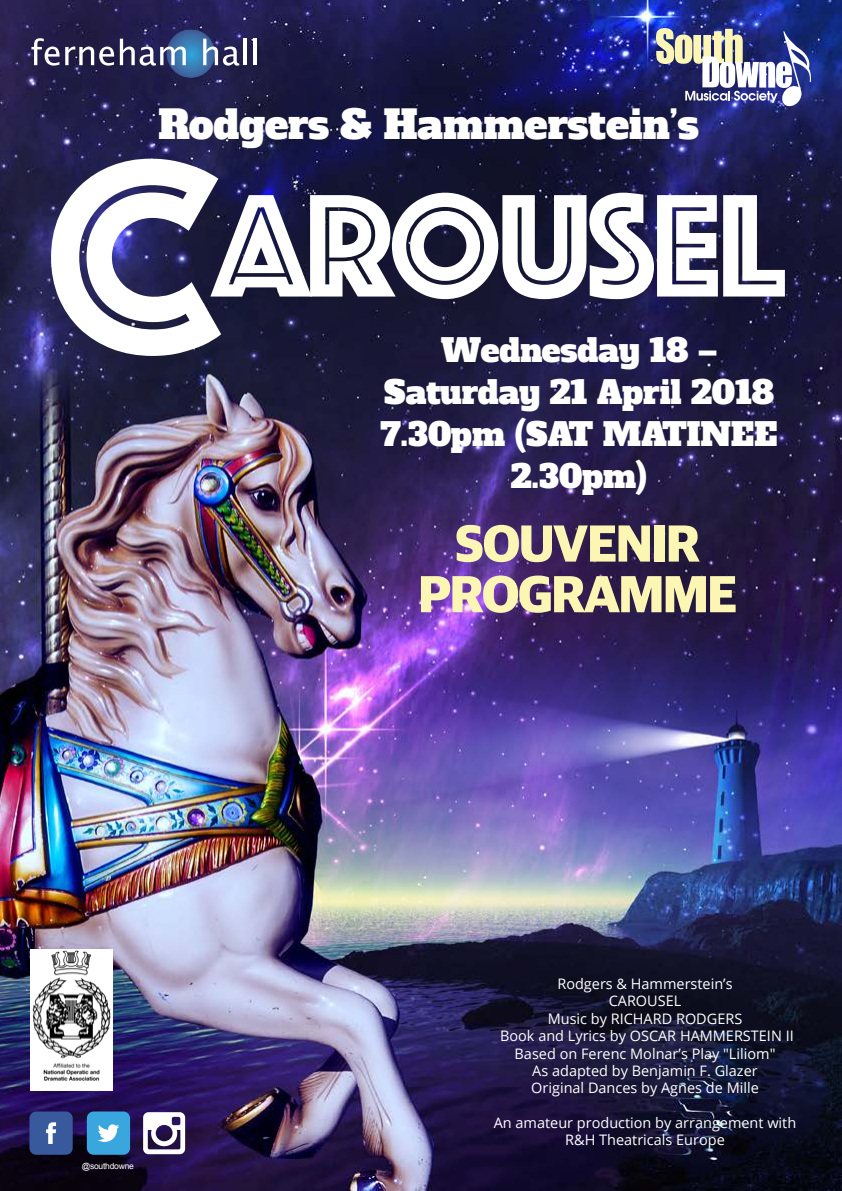
<style>
.page{position:relative;width:842px;height:1191px;background:#fff}
.page>*{position:absolute;margin:0;border:0;box-sizing:border-box;transform-origin:0 0}
.t1{font:281.6px "Phosphate Inline";color:#fff}
.t2{font:152px "Phosphate Inline";letter-spacing:-.025em;color:#fff}
.t3{font:700 52px/50.6px "DS6 Display Sans";letter-spacing:-.025em;color:#fbf6b4;text-align:center}
.t4{font:39.2px "Alfa Slab One";color:#fff}
.t5{font:31.8px/42px "Alfa Slab One";color:#fff;text-align:center}
.t6{font:14.4px/17.4px "Open Sans";color:#fff;text-align:center}
.t7{font:8.4px "Arial";letter-spacing:-.025em;color:#fff}
</style>
<div class="page">
<img style="left:0;top:0;width:842px;height:1191px">
<svg style="left:29px;top:1111px;width:44px;height:43px;background:#43609d"></svg>
<svg style="left:87px;top:1111px;width:43px;height:43px;background:#51acdd"></svg>
<svg style="left:143px;top:1112px;width:42px;height:42px"></svg>
<svg style="left:656px;top:28px;width:155px;height:80px"></svg>
<svg style="left:31px;top:38px;width:83px;height:28px"></svg>
<svg style="left:120px;top:30px;width:119px;height:48px;background:#495783"></svg>
<hr style="left:243px;top:39px;width:4px;height:26px;background:#fff">
<hr style="left:253px;top:39px;width:4px;height:26px;background:#fff">
<img style="left:30px;top:949px;width:83px;height:141px">
<h3 class="t4" style="left:158px;top:98px;width:542px">Rodgers &amp; Hammerstein’s</h3>
<h1 class="t1" style="left:45px;top:57px;width:174px">C</h1>
<h2 class="t2" style="left:213px;top:138px;width:573px">AROUSEL</h2>
<h3 class="t5" style="left:380px;top:330px;width:399px">Wednesday 18 –<br>Saturday 21 April 2018<br>7.30pm (SAT MATINEE<br>2.30pm)</h3>
<h3 class="t3" style="left:418px;top:517px;width:320px">SOUVENIR<br>PROGRAMME</h3>
<p class="t7" style="left:82px;top:1160px;width:54px">@southdowne</p>
<p class="t6" style="left:500px;top:974px;width:295px">Rodgers &amp; Hammerstein’s<br>CAROUSEL<br>Music by RICHARD RODGERS<br>Book and Lyrics by OSCAR HAMMERSTEIN II<br>Based on Ferenc Molnar’s Play "Liliom"<br>As adapted by Benjamin F. Glazer<br>Original Dances by Agnes de Mille</p>
<p class="t6" style="left:494px;top:1113px;width:304px">An amateur production by arrangement with<br>R&amp;H Theatricals Europe</p>
</div>
